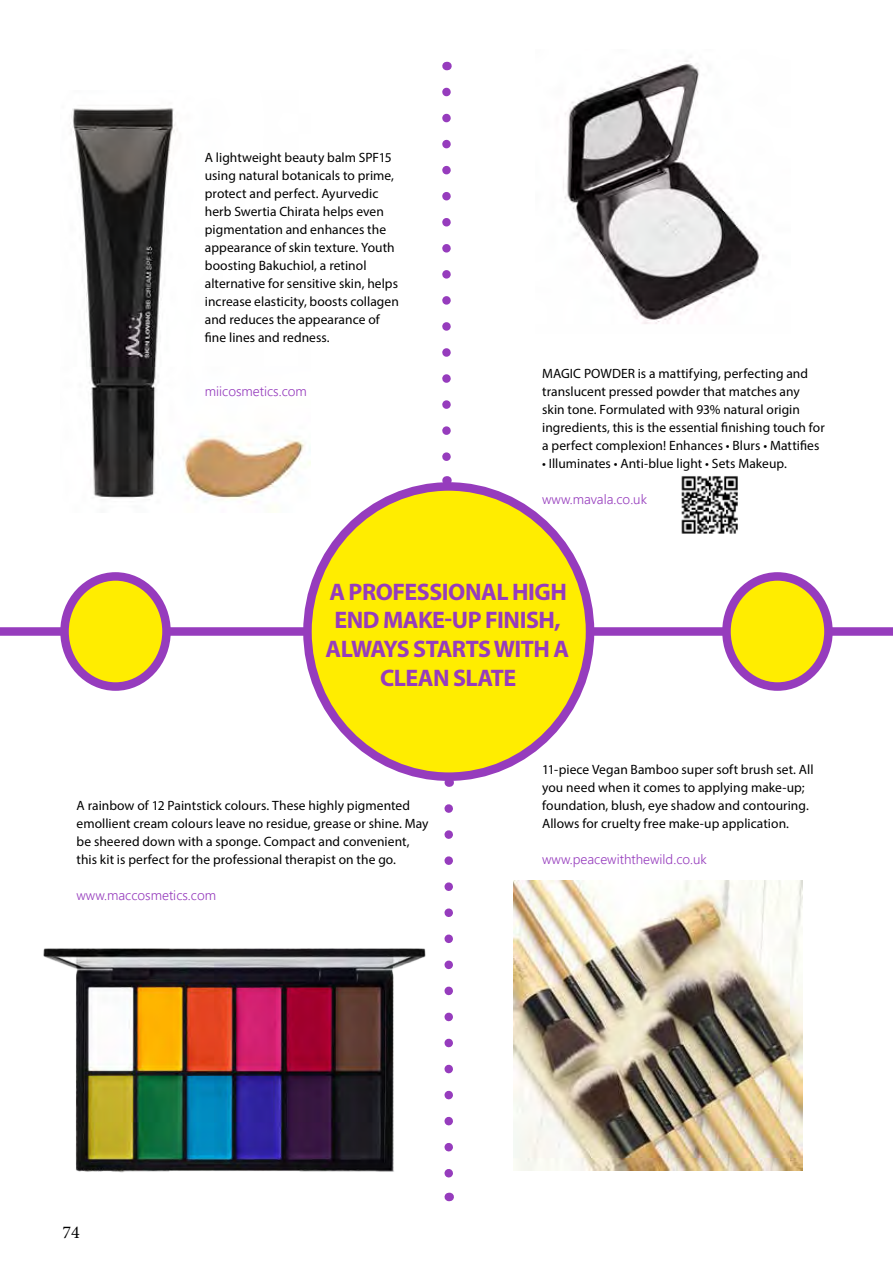
<style>
.page{position:relative;width:893px;height:1263px;background:#fff}
.page>*{position:absolute;margin:0;border:0;box-sizing:border-box;transform-origin:0 0}
.t1{font:700 24px/28.8px "Myriad Pro";letter-spacing:-.02em;color:#963cbd;text-align:center}
.t2{font:18px "Minion Pro";color:#000}
.t3{font:13.5px/18px "Myriad Pro";letter-spacing:.005em;color:#000}
.t4{font:300 13.5px "Nirmala UI";color:#963cbd}
</style>
<div class="page">
<div style="left:0;top:627px;width:893px;height:9px;background:#963cbd"></div>
<div style="left:307px;top:486px;width:283px;height:291px;background:#ffed00;border-radius:50%"></div>
<div style="left:303px;top:482px;width:291px;height:299px;border:9px solid #963cbd;border-radius:50%"></div>
<div style="left:65px;top:576px;width:101px;height:110px;background:#ffed00;border-radius:50%"></div>
<div style="left:60px;top:572px;width:111px;height:119px;border:9px solid #963cbd;border-radius:50%"></div>
<div style="left:726px;top:576px;width:102px;height:110px;background:#ffed00;border-radius:50%"></div>
<div style="left:722px;top:572px;width:111px;height:119px;border:9px solid #963cbd;border-radius:50%"></div>
<svg style="left:442px;top:92px;width:9px;height:369px"></svg>
<svg style="left:444px;top:808px;width:9px;height:370px"></svg>
<img style="left:513px;top:881px;width:290px;height:289px">
<img style="left:43px;top:948px;width:383px;height:225px">
<img style="left:71px;top:108px;width:239px;height:404px">
<img style="left:563px;top:60px;width:201px;height:264px">
<img style="left:681px;top:476px;width:57px;height:58px">
<p class="t3" style="left:205px;top:148px;width:196px">A lightweight beauty balm SPF15 using natural botanicals to prime, protect and perfect. Ayurvedic herb Swertia Chirata helps even pigmentation and enhances the appearance of skin texture. Youth boosting Bakuchiol, a retinol alternative for sensitive skin, helps increase elasticity, boosts collagen and reduces the appearance of fine lines and redness.</p>
<p class="t4" style="left:205px;top:380px;width:104px">miicosmetics.com</p>
<p class="t3" style="left:542px;top:364px;width:284px">MAGIC POWDER is a mattifying, perfecting and translucent pressed powder that matches any skin tone. Formulated with 93% natural origin ingredients, this is the essential finishing touch for a perfect complexion! Enhances • Blurs • Mattifies</p>
<p class="t3" style="left:542px;top:454px;width:246px">• Illuminates • Anti-blue light • Sets Makeup.</p>
<p class="t4" style="left:542px;top:488px;width:106px">www.mavala.co.uk</p>
<h1 class="t1" style="left:326px;top:576px;width:245px">A PROFESSIONAL HIGH<br>END MAKE-UP FINISH,<br>ALWAYS STARTS WITH A<br>CLEAN SLATE</h1>
<p class="t3" style="left:77px;top:796px;width:353px">A rainbow of 12 Paintstick colours. These highly pigmented emollient cream colours leave no residue, grease or shine. May be sheered down with a sponge. Compact and convenient, this kit is perfect for the professional therapist on the go.</p>
<p class="t4" style="left:77px;top:884px;width:141px">www.maccosmetics.com</p>
<p class="t3" style="left:542px;top:760px;width:273px">11-piece Vegan Bamboo super soft brush set. All you need when it comes to applying make-up; foundation, blush, eye shadow and contouring.<br>Allows for cruelty free make-up application.</p>
<p class="t4" style="left:542px;top:848px;width:166px">www.peacewiththewild.co.uk</p>
<h2 class="t2" style="left:62px;top:1220px;width:19px">74</h2>
</div>
